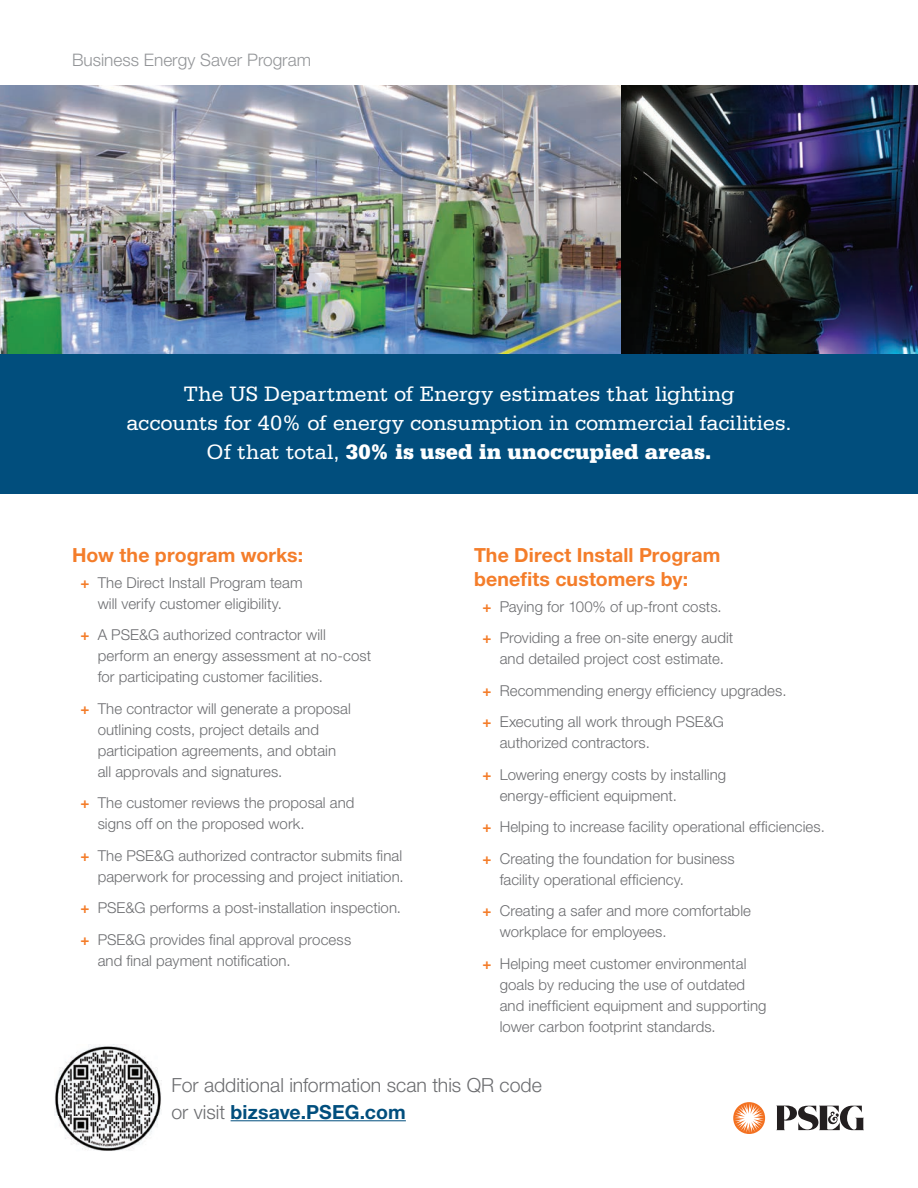
<style>
.page{position:relative;width:918px;height:1188px;background:#fff}
.page>*{position:absolute;margin:0;border:0;box-sizing:border-box;transform-origin:0 0}
.t1{font:22.05px/28.8px "Serifa Std";letter-spacing:-.01em;color:#fff;text-align:center}
.t2{font:700 19.5px/24px "Helvetica Neue LT Std";letter-spacing:.005em;color:#f47d2a}
.t3{font:300 19.5px/27px "Helvetica Neue LT Std";color:#6c6d70}
.t4{font:300 17.25px "Helvetica Neue LT Std";color:#939598}
.t5{font:300 15px/21px "Helvetica Neue LT Std";letter-spacing:.005em;color:#6c6d70}
.s1{font-weight:900}
.s2{font-weight:700;color:#f47d2a}
.s3{font-weight:700;color:#014e7d}
</style>
<div class="page">
<img style="left:0;top:86px;width:918px;height:268px">
<svg style="left:776px;top:1105px;width:88px;height:25px"></svg>
<svg style="left:733px;top:1102px;width:32px;height:32px"></svg>
<svg style="left:734px;top:1103px;width:30px;height:30px"></svg>
<div style="left:0;top:354px;width:918px;height:139px;background:#014e7d"></div>
<hr style="left:231px;top:1120px;width:175px;height:1px;background:#014e7d">
<img style="left:54px;top:1044px;width:108px;height:107px">
<p class="t4" style="left:72px;top:50px;width:241px">Business Energy Saver Program</p>
<h1 class="t1" style="left:126px;top:380px;width:667px">The US Department of Energy estimates that lighting<br>accounts for 40% of energy consumption in commercial facilities.<br>Of that total, <span class="s1">30% is used in unoccupied areas.</span></h1>
<h2 class="t2" style="left:72px;top:543px;width:233px">How the program works:</h2>
<p class="t5" style="left:80px;top:572px;width:224px;text-align:center"><span class="s2">+</span> The Direct Install Program team will verify customer eligibility.</p>
<p class="t5" style="left:98px;top:624px;width:275px;text-indent:-17px"><span class="s2">+</span> A PSE&amp;G authorized contractor will perform an energy assessment at no-cost for participating customer facilities.</p>
<p class="t5" style="left:98px;top:698px;width:255px;text-indent:-17px"><span class="s2">+</span> The contractor will generate a proposal outlining costs, project details and participation agreements, and obtain all approvals and signatures.</p>
<p class="t5" style="left:98px;top:792px;width:258px;text-indent:-17px"><span class="s2">+</span> The customer reviews the proposal and signs off on the proposed work.</p>
<p class="t5" style="left:80px;top:845px;width:325px;text-align:right"><span class="s2">+</span> The PSE&amp;G authorized contractor submits final paperwork for processing and project initiation.</p>
<p class="t5" style="left:80px;top:892px;width:322px;line-height:31.5px"><span class="s2">+</span> PSE&amp;G performs a post-installation inspection. <span class="s2">+</span> PSE&amp;G provides final approval process</p>
<p class="t5" style="left:98px;top:950px;width:194px">and final payment notification.</p>
<h2 class="t2" style="left:474px;top:543px;width:248px">The Direct Install Program benefits customers by:</h2>
<p class="t5" style="left:482px;top:590px;width:253px;line-height:31.5px"><span class="s2">+</span> Paying for 100% of up-front costs. <span class="s2">+</span> Providing a free on-site energy audit</p>
<p class="t5" style="left:482px;top:643px;width:306px;line-height:31.5px;text-indent:17px">and detailed project cost estimate.<br><span class="s2">+</span> Recommending energy efficiency upgrades. <span class="s2">+</span> Executing all work through PSE&amp;G</p>
<p class="t5" style="left:482px;top:727px;width:245px;line-height:31.5px;text-indent:17px">authorized contractors.<br><span class="s2">+</span> Lowering energy costs by installing</p>
<p class="t5" style="left:482px;top:779px;width:344px;line-height:31.5px;text-indent:17px">energy-efficient equipment.<br><span class="s2">+</span> Helping to increase facility operational efficiencies. <span class="s2">+</span> Creating the foundation for business</p>
<p class="t5" style="left:482px;top:863px;width:270px;line-height:31.5px;text-indent:17px">facility operational efficiency.<br><span class="s2">+</span> Creating a safer and more comfortable</p>
<p class="t5" style="left:482px;top:916px;width:266px;line-height:31.5px;text-indent:17px">workplace for employees.<br><span class="s2">+</span> Helping meet customer environmental</p>
<p class="t5" style="left:500px;top:974px;width:268px">goals by reducing the use of outdated and inefficient equipment and supporting lower carbon footprint standards.</p>
<h2 class="t3" style="left:172px;top:1071px;width:372px">For additional information scan this QR code or visit <span class="s3">bizsave.PSEG.com</span></h2>
</div>
